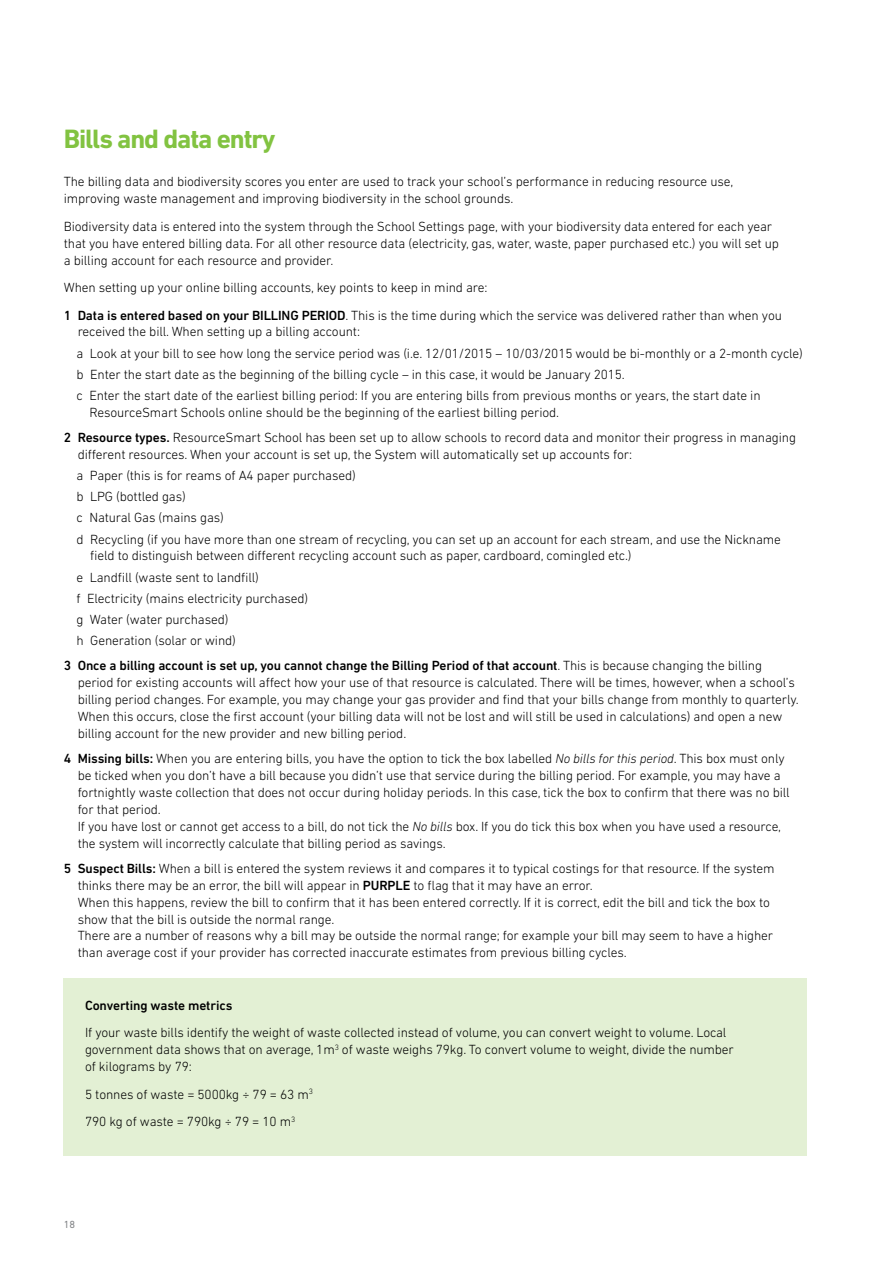
<style>
.page{position:relative;width:893px;height:1263px;background:#fff}
.page>*{position:absolute;margin:0;border:0;box-sizing:border-box;transform-origin:0 0}
.Heading_1{font:700 27px "DIN Next LT Pro";letter-spacing:-.04em;color:#82c341}
.Body_Copy_Bullet{font:300 13.5px/16.8px "DIN Next LT Pro";letter-spacing:-.01em;color:#000}
.Body_Copy{font:300 13.5px/16.8px "DIN Next LT Pro";letter-spacing:-.01em;color:#000}
.Table_Copy{font:300 13.5px/16.8px "DIN Next LT Pro";letter-spacing:-.01em;color:#000}
.Table_Copy_Bold{font:500 13.5px "DIN Next LT Pro";letter-spacing:-.01em;color:#000}
.pg{font:10.5px "DIN Next LT Pro";color:#808285}
.s1{font-weight:500}
.s2{font-style:italic}
</style>
<div class="page">
<div style="left:64px;top:978px;width:743px;height:178px;background:#e3f0d4"></div>
<p class="Heading_1" style="left:64px;top:123px;width:213px">Bills and data entry</p>
<p class="Body_Copy" style="left:64px;top:173px;width:671px">The billing data and biodiversity scores you enter are used to track your school’s performance in reducing resource use, improving waste management and improving biodiversity in the school grounds.</p>
<p class="Body_Copy" style="left:64px;top:218px;width:717px">Biodiversity data is entered into the system through the School Settings page, with your biodiversity data entered for each year that you have entered billing data. For all other resource data (electricity, gas, water, waste, paper purchased etc.) you will set up a billing account for each resource and provider.</p>
<p class="Body_Copy" style="left:64px;top:279px;width:425px">When setting up your online billing accounts, key points to keep in mind are:</p>
<p class="Body_Copy_Bullet" style="left:78px;top:306px;width:706px;text-indent:-14px"><span class="s1">1 Data is entered based on your BILLING PERIOD</span>. This is the time during which the service was delivered rather than when you received the bill. When setting up a billing account:</p>
<p class="Body_Copy_Bullet" style="left:77px;top:344px;width:728px">a Look at your bill to see how long the service period was (i.e. 12/01/2015 – 10/03/2015 would be bi-monthly or a 2-month cycle)</p>
<p class="Body_Copy_Bullet" style="left:77px;top:366px;width:550px">b Enter the start date as the beginning of the billing cycle – in this case, it would be January 2015.</p>
<p class="Body_Copy_Bullet" style="left:89px;top:387px;width:673px;text-indent:-13px">c Enter the start date of the earliest billing period: If you are entering bills from previous months or years, the start date in<br>ResourceSmart Schools online should be the beginning of the earliest billing period.</p>
<p class="Body_Copy_Bullet" style="left:78px;top:429px;width:720px;text-indent:-14px"><span class="s1">2 Resource types.</span> ResourceSmart School has been set up to allow schools to record data and monitor their progress in managing different resources. When your account is set up, the System will automatically set up accounts for:</p>
<p class="Body_Copy_Bullet" style="left:77px;top:467px;width:281px">a Paper (this is for reams of A4 paper purchased)</p>
<p class="Body_Copy_Bullet" style="left:77px;top:488px;width:111px">b LPG (bottled gas)</p>
<p class="Body_Copy_Bullet" style="left:77px;top:509px;width:149px">c Natural Gas (mains gas)</p>
<p class="Body_Copy_Bullet" style="left:90px;top:530px;width:692px;text-indent:-14px">d Recycling (if you have more than one stream of recycling, you can set up an account for each stream, and use the Nickname field to distinguish between different recycling account such as paper, cardboard, comingled etc.)</p>
<p class="Body_Copy_Bullet" style="left:77px;top:568px;width:184px">e Landfill (waste sent to landfill)</p>
<p class="Body_Copy_Bullet" style="left:77px;top:589px;width:233px">f Electricity (mains electricity purchased)</p>
<p class="Body_Copy_Bullet" style="left:77px;top:611px;width:153px">g Water (water purchased)</p>
<p class="Body_Copy_Bullet" style="left:77px;top:632px;width:161px">h Generation (solar or wind)</p>
<p class="Body_Copy_Bullet" style="left:78px;top:657px;width:722px;text-indent:-14px"><span class="s1">3 Once a billing account is set up, you cannot change the Billing Period of that account</span>. This is because changing the billing period for existing accounts will affect how your use of that resource is calculated. There will be times, however, when a school’s billing period changes. For example, you may change your gas provider and find that your bills change from monthly to quarterly.<br>When this occurs, close the first account (your billing data will not be lost and will still be used in calculations) and open a new billing account for the new provider and new billing period.</p>
<p class="Body_Copy_Bullet" style="left:78px;top:750px;width:713px;text-indent:-14px"><span class="s1">4 Missing bills:</span> When you are entering bills, you have the option to tick the box labelled <span class="s2">No bills for this period</span>. This box must only be ticked when you don’t have a bill because you didn’t use that service during the billing period. For example, you may have a fortnightly waste collection that does not occur during holiday periods. In this case, tick the box to confirm that there was no bill for that period.<br>If you have lost or cannot get access to a bill, do not tick the <span class="s2">No bills</span> box. If you do tick this box when you have used a resource, the system will incorrectly calculate that billing period as savings.</p>
<p class="Body_Copy_Bullet" style="left:78px;top:860px;width:699px;text-indent:-14px"><span class="s1">5 Suspect Bills:</span> When a bill is entered the system reviews it and compares it to typical costings for that resource. If the system thinks there may be an error, the bill will appear in <span class="s1">PURPLE</span> to flag that it may have an error.<br>When this happens, review the bill to confirm that it has been entered correctly. If it is correct, edit the bill and tick the box to show that the bill is outside the normal range.<br>There are a number of reasons why a bill may be outside the normal range; for example your bill may seem to have a higher than average cost if your provider has corrected inaccurate estimates from previous billing cycles.</p>
<p class="Table_Copy_Bold" style="left:85px;top:997px;width:149px">Converting waste metrics</p>
<p class="Table_Copy" style="left:85px;top:1024px;width:650px">If your waste bills identify the weight of waste collected instead of volume, you can convert weight to volume. Local government data shows that on average, 1m<sup>3</sup> of waste weighs 79kg. To convert volume to weight, divide the number of kilograms by 79:</p>
<p class="Table_Copy" style="left:85px;top:1085px;width:229px">5 tonnes of waste = 5000kg ÷ 79 = 63 m<sup>3</sup></p>
<p class="Table_Copy" style="left:85px;top:1113px;width:212px">790 kg of waste = 790kg ÷ 79 = 10 m<sup>3</sup></p>
<p class="pg" style="left:64px;top:1219px;width:13px">18</p>
</div>
